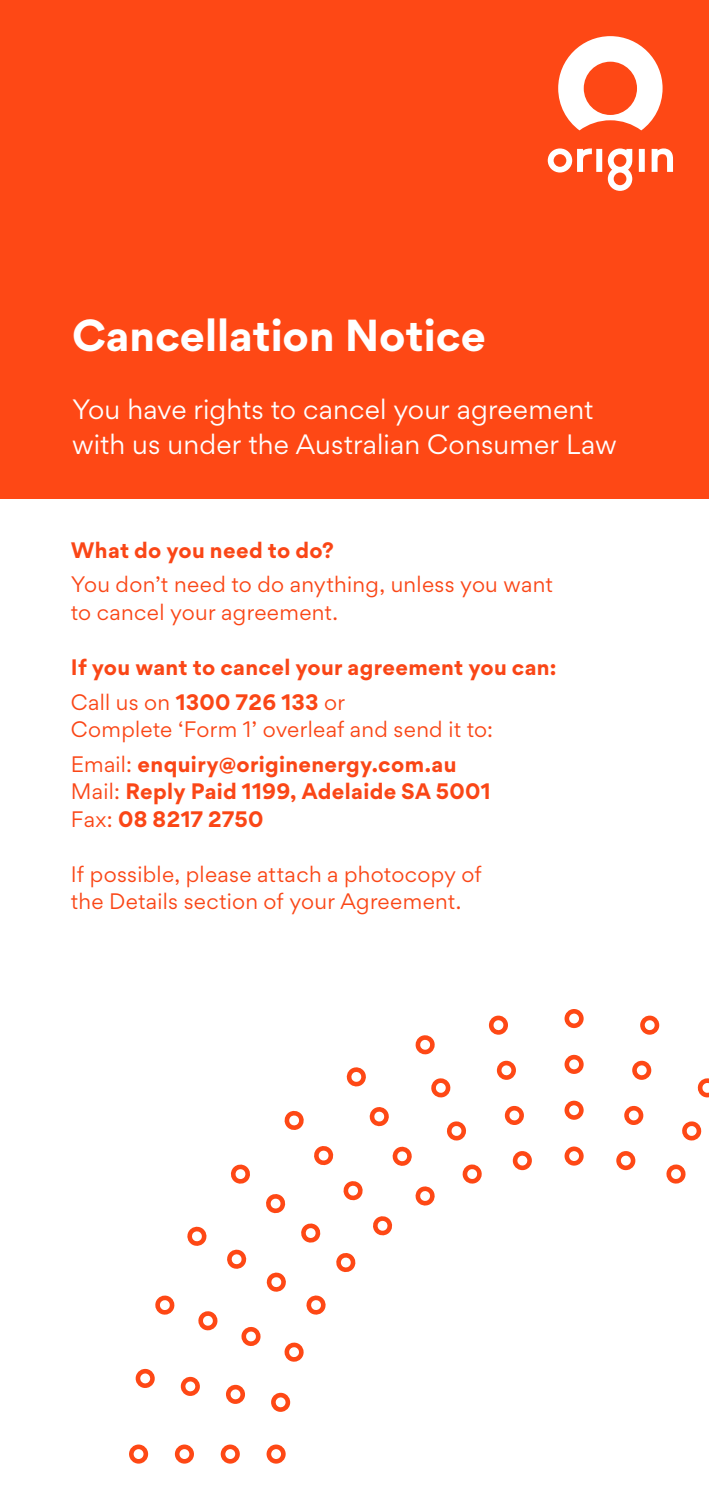
<style>
.page{position:relative;width:709px;height:1489px;background:#fff}
.page>*{position:absolute;margin:0;border:0;box-sizing:border-box;transform-origin:0 0}
.t1{font:700 40px "Origin Gordita";color:#fff}
.t2{font:25px/35px "Origin Gordita";letter-spacing:.005em;color:#fff}
.t3{font:20px/27.5px "Origin Gordita";letter-spacing:.015em;color:#fa4616}
.t4{font:700 20px/34.5px "Origin Gordita";letter-spacing:.015em;color:#fa4616}
.s1{font-weight:400}
.s2{font-weight:700}
</style>
<div class="page">
<div style="left:0;top:0;width:709px;height:499px;background:#fe4815"></div>
<svg style="left:547px;top:148px;width:126px;height:43px"></svg>
<svg style="left:558px;top:36px;width:104px;height:94px"></svg>
<svg style="left:129px;top:1009px;width:580px;height:455px"></svg>
<h1 class="t1" style="left:72px;top:303px;width:415px">Cancellation Notice</h1>
<p class="t2" style="left:72px;top:391px;width:546px">You have rights to cancel your agreement with us under the Australian Consumer Law</p>
<p class="t4" style="left:71px;top:532px;width:264px">What do you need to do?</p>
<p class="t3" style="left:71px;top:570px;width:483px">You don’t need to do anything, unless you want to cancel your agreement.</p>
<p class="t4" style="left:71px;top:649px;width:487px">If you want to cancel your agreement you can:<br><span class="s1">Call us on</span> 1300 726 133 <span class="s1">or</span></p>
<p class="t3" style="left:71px;top:711px;width:423px;line-height:34.5px">Complete ‘Form 1’ overleaf and send it to:<br>Email: <span class="s2">enquiry@originenergy.com.au</span></p>
<p class="t4" style="left:71px;top:777px;width:421px;line-height:27.5px"><span class="s1">Mail:</span> Reply Paid 1199, Adelaide SA 5001<br><span class="s1">Fax:</span> 08 8217 2750</p>
<p class="t3" style="left:71px;top:859px;width:412px">If possible, please attach a photocopy of the Details section of your Agreement.</p>
</div>
